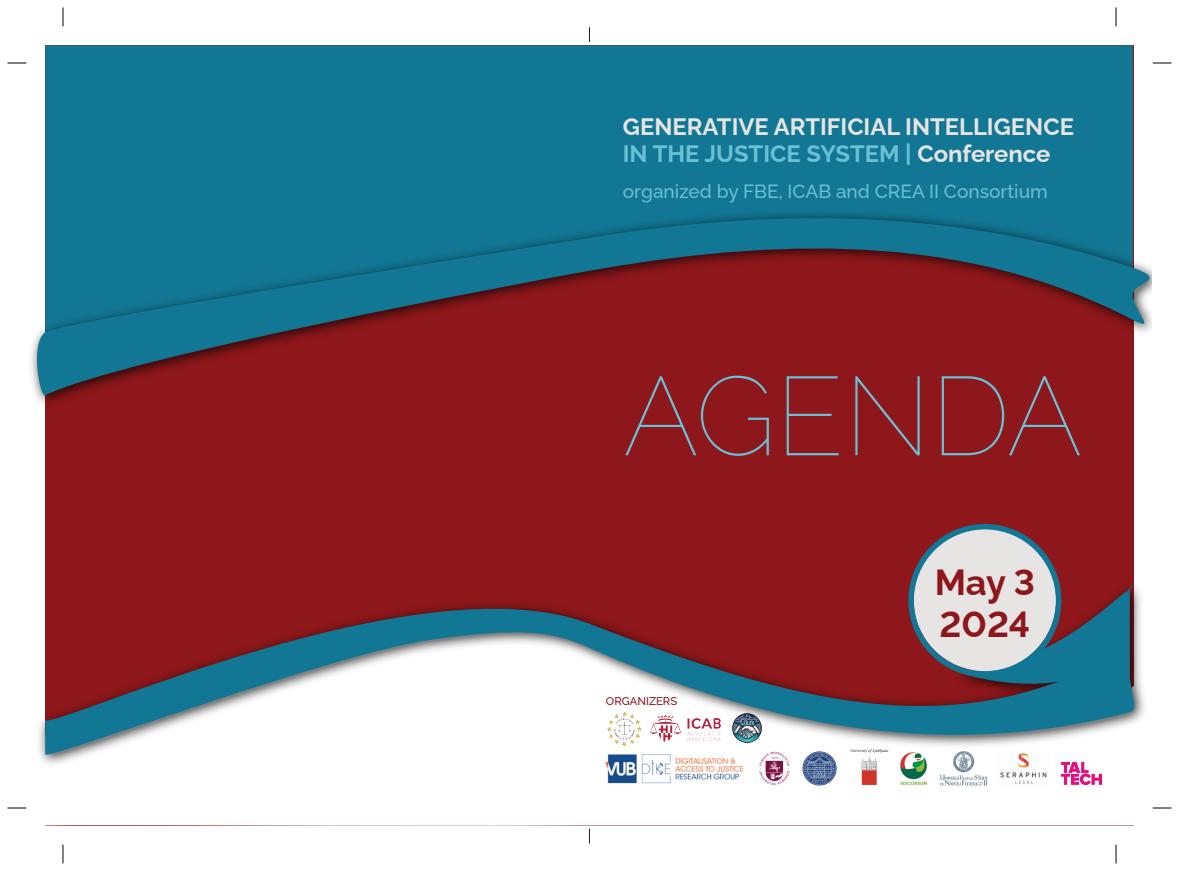
<style>
.page{position:relative;width:1179px;height:871px;background:#fff}
.page>*{position:absolute;margin:0;border:0;box-sizing:border-box;transform-origin:0 0}
.t1{font:100 111.25px "Raleway";color:#6ac0d4}
.t2{font:700 36.25px/41.2px "Raleway";letter-spacing:-.005em;color:#8d171a}
.t3{font:700 23.75px/27.5px "Raleway";color:#e6e5e3}
.t4{font:500 19.12px "Raleway";color:#6ac0d4}
.t5{font:500 11.25px "Raleway";color:#8d171a}
.s1{color:#6ac0d4}
</style>
<div class="page">
<div style="left:45px;top:45px;width:1088px;height:780px;background:#8d171a"></div>
<div style="left:45px;top:768px;width:1089px;height:58px;background:#fff"></div>
<img style="left:603px;top:768px;width:143px;height:18px">
<img style="left:756px;top:768px;width:36px;height:19px">
<img style="left:1061px;top:768px;width:39px;height:16px">
<img style="left:899px;top:768px;width:28px;height:17px">
<img style="left:938px;top:768px;width:51px;height:20px">
<img style="left:995px;top:768px;width:56px;height:20px">
<img style="left:799px;top:768px;width:40px;height:20px">
<img style="left:850px;top:768px;width:38px;height:17px">
<img style="left:39px;top:718px;width:1094px;height:50px">
<svg style="left:45px;top:558px;width:1100px;height:200px"></svg>
<svg style="left:908px;top:523px;width:153px;height:153px"></svg>
<div style="left:45px;top:45px;width:1087px;height:158px;background:#127794"></div>
<svg style="left:31px;top:203px;width:1120px;height:195px"></svg>
<svg style="left:589px;top:828px;width:1px;height:14px"></svg>
<svg style="left:589px;top:28px;width:1px;height:14px"></svg>
<svg style="left:8px;top:62px;width:18px;height:2px"></svg>
<svg style="left:62px;top:8px;width:2px;height:18px"></svg>
<svg style="left:1115px;top:8px;width:1px;height:18px"></svg>
<svg style="left:1152px;top:62px;width:19px;height:2px"></svg>
<svg style="left:8px;top:807px;width:18px;height:1px"></svg>
<svg style="left:62px;top:844px;width:2px;height:19px"></svg>
<svg style="left:1152px;top:807px;width:19px;height:1px"></svg>
<svg style="left:1115px;top:844px;width:1px;height:19px"></svg>
<p class="t3" style="left:622px;top:112px;width:452px">GENERATIVE ARTIFICIAL INTELLIGENCE<br><span class="s1">IN THE JUSTICE SYSTEM |</span> Conference</p>
<p class="t4" style="left:622px;top:180px;width:426px">organized by FBE, ICAB and CREA II Consortium</p>
<h1 class="t1" style="left:623px;top:350px;width:460px">AGENDA</h1>
<p class="t5" style="left:606px;top:694px;width:73px">ORGANIZERS</p>
<h2 class="t2" style="left:934px;top:561px;width:102px">May 3<br>2024</h2>
</div>
